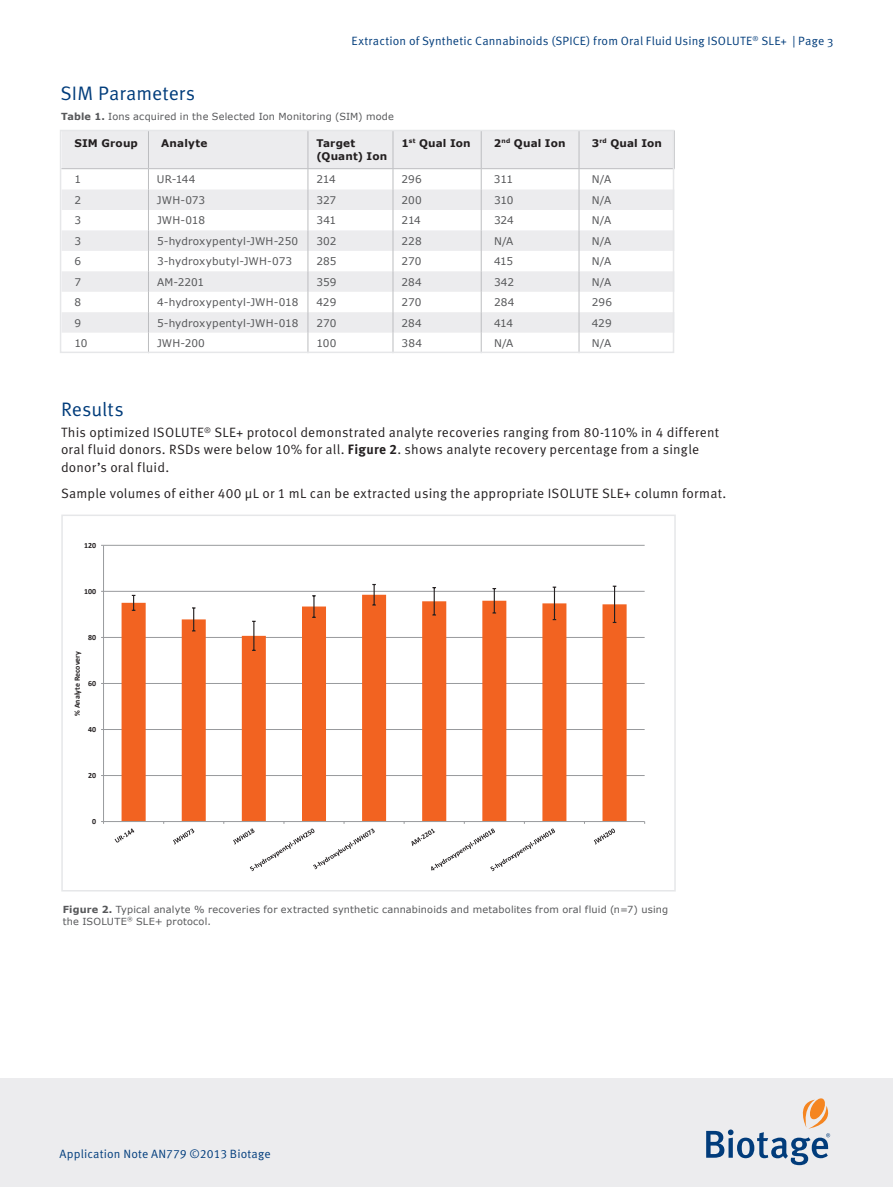
<style>
.page{position:relative;width:893px;height:1187px;background:#fff}
.page>*{position:absolute;margin:0;border:0;box-sizing:border-box;transform-origin:0 0}
.t1{font:19.5px "Meta OT Norm";letter-spacing:.005em;color:#013c7b}
.t2{font:13.5px/17.2px "Meta OT Norm";letter-spacing:.015em;color:#231f20}
.t3{font:12px "Meta OT Norm";letter-spacing:.015em;color:#013c7b}
.t4{font:12px "Meta OT Norm";letter-spacing:.01em;color:#013d7d}
.t5{font:10.5px "Verdana";letter-spacing:.005em;color:#57585a}
.t6{font:700 10.5px/13.5px "Verdana";letter-spacing:.015em;color:#231f20}
.t7{font:9.75px/12px "Verdana";letter-spacing:.02em;color:#57585a}
.t8{font:700 7.95px "Calibri";color:#231f20}
.t9{font:700 7.8px "Calibri";color:#231f20}
.s1{font-weight:700}
.s2{font-family:"Meta OT";font-weight:700}
</style>
<div class="page">
<div style="left:0;top:1078px;width:893px;height:108px;background:#ececee"></div>
<svg style="left:706px;top:1098px;width:124px;height:67px"></svg>
<svg style="left:63px;top:133px;width:608px;height:199px;fill:#ececee"></svg>
<hr style="left:148px;top:130px;width:1px;height:38px;background:#bcbdc0">
<hr style="left:308px;top:130px;width:1px;height:38px;background:#bcbdc0">
<hr style="left:393px;top:130px;width:1px;height:38px;background:#bcbdc0">
<hr style="left:481px;top:130px;width:1px;height:38px;background:#bcbdc0">
<hr style="left:579px;top:130px;width:1px;height:38px;background:#bcbdc0">
<hr style="left:674px;top:130px;width:1px;height:38px;background:#bcbdc0">
<hr style="left:61px;top:168px;width:87px;height:1px;background:#bcbdc0">
<hr style="left:148px;top:168px;width:160px;height:1px;background:#bcbdc0">
<hr style="left:308px;top:168px;width:85px;height:1px;background:#bcbdc0">
<hr style="left:393px;top:168px;width:88px;height:1px;background:#bcbdc0">
<hr style="left:481px;top:168px;width:98px;height:1px;background:#bcbdc0">
<hr style="left:579px;top:168px;width:96px;height:1px;background:#bcbdc0">
<svg style="left:148px;top:169px;width:1px;height:181px"></svg>
<svg style="left:308px;top:169px;width:1px;height:181px"></svg>
<svg style="left:393px;top:169px;width:1px;height:181px"></svg>
<svg style="left:481px;top:169px;width:1px;height:181px"></svg>
<svg style="left:579px;top:169px;width:1px;height:181px"></svg>
<div style="left:60px;top:130px;width:614px;height:223px;border:2px solid #e6e7e9"></div>
<div style="left:61px;top:514px;width:615px;height:377px;border:2px solid #e6e7e9"></div>
<hr style="left:104px;top:775px;width:541px;height:1px;background:#989a9d">
<hr style="left:104px;top:729px;width:541px;height:1px;background:#989a9d">
<hr style="left:104px;top:683px;width:541px;height:1px;background:#989a9d">
<hr style="left:104px;top:637px;width:541px;height:1px;background:#989a9d">
<hr style="left:104px;top:591px;width:541px;height:1px;background:#989a9d">
<hr style="left:104px;top:545px;width:541px;height:1px;background:#989a9d">
<svg style="left:122px;top:594px;width:505px;height:227px"></svg>
<svg style="left:132px;top:595px;width:3px;height:16px"></svg>
<svg style="left:192px;top:607px;width:3px;height:24px"></svg>
<svg style="left:252px;top:620px;width:4px;height:31px"></svg>
<hr style="left:313px;top:595px;width:2px;height:22px;background:#231f20">
<svg style="left:372px;top:584px;width:4px;height:21px"></svg>
<svg style="left:432px;top:587px;width:4px;height:28px"></svg>
<svg style="left:492px;top:588px;width:4px;height:25px"></svg>
<hr style="left:554px;top:587px;width:1px;height:32px;background:#231f20">
<hr style="left:614px;top:586px;width:1px;height:36px;background:#231f20">
<hr style="left:103px;top:545px;width:1px;height:276px;background:#989a9d">
<hr style="left:104px;top:821px;width:541px;height:1px;background:#989a9d">
<svg style="left:115px;top:828px;width:19px;height:14px"></svg>
<svg style="left:173px;top:828px;width:21px;height:16px"></svg>
<svg style="left:233px;top:822px;width:142px;height:49px"></svg>
<svg style="left:411px;top:822px;width:144px;height:49px"></svg>
<svg style="left:594px;top:828px;width:21px;height:16px"></svg>
<h1 class="t1" style="left:61px;top:82px;width:136px">SIM Parameters</h1>
<p class="t3" style="left:351px;top:34px;width:483px">Extraction of Synthetic Cannabinoids (SPICE) from Oral Fluid Using ISOLUTE<sup>®</sup> SLE+ | Page 3</p>
<p class="t7" style="left:61px;top:111px;width:334px"><span class="s1">Table 1.</span> Ions acquired in the Selected Ion Monitoring (SIM) mode</p>
<p class="t6" style="left:74px;top:136px;width:65px">SIM Group</p>
<p class="t6" style="left:161px;top:136px;width:48px">Analyte</p>
<p class="t6" style="left:316px;top:136px;width:72px">Target (Quant) Ion</p>
<p class="t6" style="left:401px;top:136px;width:71px">1<sup>st</sup> Qual Ion</p>
<p class="t6" style="left:494px;top:136px;width:73px">2<sup>nd</sup> Qual Ion</p>
<p class="t6" style="left:592px;top:136px;width:72px">3<sup>rd</sup> Qual Ion</p>
<p class="t5" style="left:74px;top:173px;width:8px">1</p>
<p class="t5" style="left:157px;top:173px;width:40px">UR-144</p>
<p class="t5" style="left:316px;top:173px;width:21px">214</p>
<p class="t5" style="left:401px;top:173px;width:22px">296</p>
<p class="t5" style="left:494px;top:173px;width:21px">311</p>
<p class="t5" style="left:592px;top:173px;width:21px">N/A</p>
<p class="t5" style="left:74px;top:193px;width:8px">2</p>
<p class="t5" style="left:157px;top:193px;width:50px">JWH-073</p>
<p class="t5" style="left:316px;top:193px;width:21px">327</p>
<p class="t5" style="left:401px;top:193px;width:22px">200</p>
<p class="t5" style="left:494px;top:193px;width:21px">310</p>
<p class="t5" style="left:592px;top:193px;width:21px">N/A</p>
<p class="t5" style="left:74px;top:214px;width:8px">3</p>
<p class="t5" style="left:157px;top:214px;width:50px">JWH-018</p>
<p class="t5" style="left:316px;top:214px;width:21px">341</p>
<p class="t5" style="left:401px;top:214px;width:21px">214</p>
<p class="t5" style="left:494px;top:214px;width:21px">324</p>
<p class="t5" style="left:592px;top:214px;width:21px">N/A</p>
<p class="t5" style="left:74px;top:234px;width:8px">3</p>
<p class="t5" style="left:157px;top:234px;width:143px">5-hydroxypentyl-JWH-250</p>
<p class="t5" style="left:316px;top:234px;width:22px">302</p>
<p class="t5" style="left:401px;top:234px;width:22px">228</p>
<p class="t5" style="left:494px;top:234px;width:21px">N/A</p>
<p class="t5" style="left:592px;top:234px;width:21px">N/A</p>
<p class="t5" style="left:74px;top:254px;width:8px">6</p>
<p class="t5" style="left:157px;top:254px;width:137px">3-hydroxybutyl-JWH-073</p>
<p class="t5" style="left:316px;top:254px;width:22px">285</p>
<p class="t5" style="left:402px;top:254px;width:21px">270</p>
<p class="t5" style="left:494px;top:254px;width:21px">415</p>
<p class="t5" style="left:592px;top:254px;width:21px">N/A</p>
<p class="t5" style="left:74px;top:275px;width:8px">7</p>
<p class="t5" style="left:157px;top:275px;width:49px">AM-2201</p>
<p class="t5" style="left:316px;top:275px;width:21px">359</p>
<p class="t5" style="left:402px;top:275px;width:22px">284</p>
<p class="t5" style="left:494px;top:275px;width:22px">342</p>
<p class="t5" style="left:592px;top:275px;width:21px">N/A</p>
<p class="t5" style="left:74px;top:295px;width:8px">8</p>
<p class="t5" style="left:157px;top:295px;width:143px">4-hydroxypentyl-JWH-018</p>
<p class="t5" style="left:316px;top:295px;width:21px">429</p>
<p class="t5" style="left:402px;top:295px;width:21px">270</p>
<p class="t5" style="left:494px;top:295px;width:22px">284</p>
<p class="t5" style="left:592px;top:295px;width:22px">296</p>
<p class="t5" style="left:75px;top:316px;width:8px">9</p>
<p class="t5" style="left:157px;top:316px;width:143px">5-hydroxypentyl-JWH-018</p>
<p class="t5" style="left:316px;top:316px;width:21px">270</p>
<p class="t5" style="left:402px;top:316px;width:22px">284</p>
<p class="t5" style="left:494px;top:316px;width:21px">414</p>
<p class="t5" style="left:592px;top:316px;width:21px">429</p>
<p class="t5" style="left:75px;top:336px;width:15px">10</p>
<p class="t5" style="left:157px;top:336px;width:49px">JWH-200</p>
<p class="t5" style="left:317px;top:336px;width:21px">100</p>
<p class="t5" style="left:402px;top:336px;width:22px">384</p>
<p class="t5" style="left:494px;top:336px;width:21px">N/A</p>
<p class="t5" style="left:592px;top:336px;width:21px">N/A</p>
<h1 class="t1" style="left:61px;top:397px;width:64px">Results</h1>
<p class="t2" style="left:61px;top:424px;width:660px">This optimized ISOLUTE<sup>®</sup> SLE+ protocol demonstrated analyte recoveries ranging from 80-110% in 4 different oral fluid donors. RSDs were below 10% for all. <span class="s2">Figure 2</span>. shows analyte recovery percentage from a single donor’s oral fluid.</p>
<p class="t2" style="left:61px;top:484px;width:667px">Sample volumes of either 400 µL or 1 mL can be extracted using the appropriate ISOLUTE SLE+ column format.</p>
<p class="t9" style="left:84px;top:540px;width:14px">120</p>
<p class="t9" style="left:84px;top:586px;width:14px">100</p>
<p class="t9" style="left:88px;top:632px;width:9px">80</p>
<p class="t8" style="left:72px;top:716px;width:66px;rotate:-90deg">% Analyte Recovery</p>
<p class="t9" style="left:88px;top:678px;width:9px">60</p>
<p class="t9" style="left:88px;top:724px;width:9px">40</p>
<p class="t9" style="left:88px;top:770px;width:9px">20</p>
<p class="t9" style="left:92px;top:816px;width:5px">0</p>
<p class="t7" style="left:63px;top:903px;width:607px"><span class="s1">Figure 2.</span> Typical analyte % recoveries for extracted synthetic cannabinoids and metabolites from oral fluid (n=7) using the ISOLUTE<sup>®</sup> SLE+ protocol.</p>
<p class="t4" style="left:60px;top:1146px;width:213px">Application Note AN779 ©2013 Biotage</p>
</div>
